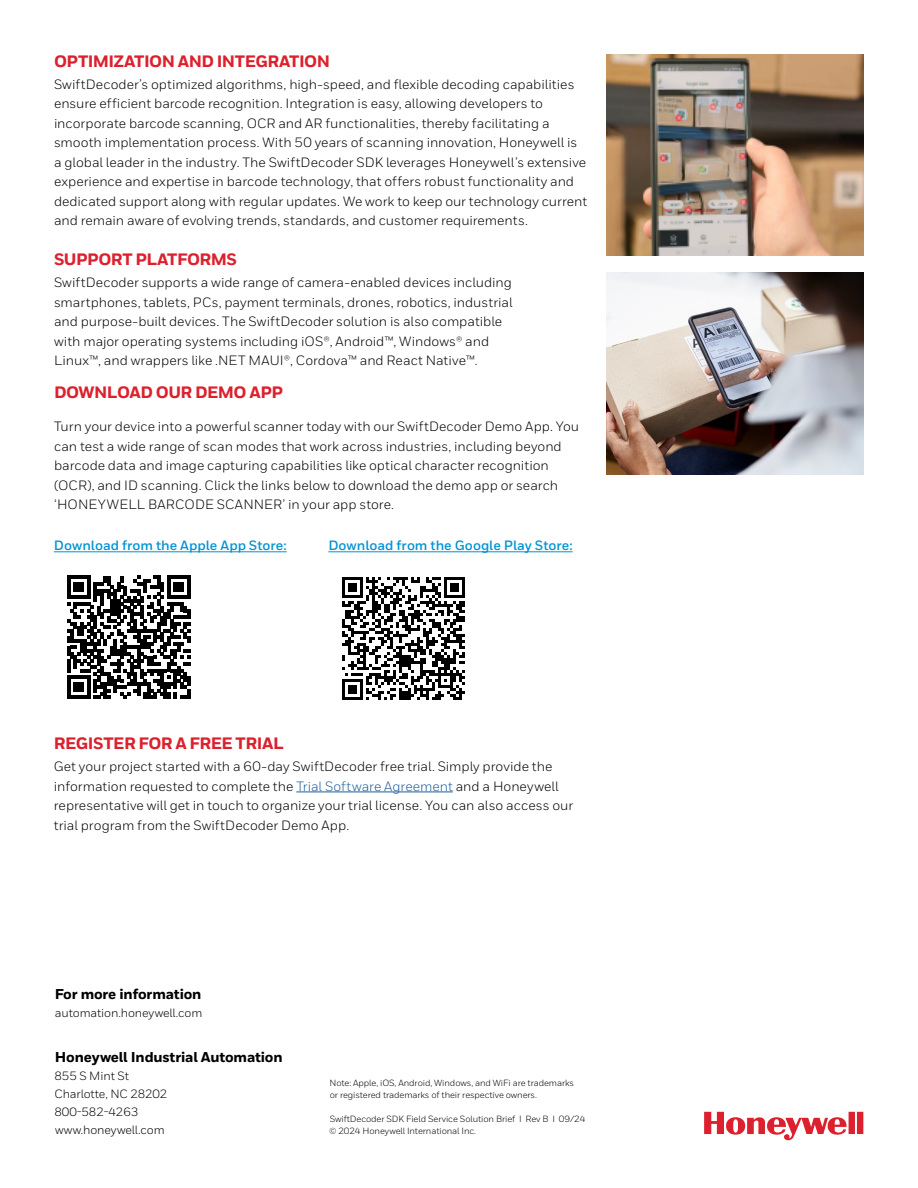
<style>
.page{position:relative;width:918px;height:1188px;background:#fff}
.page>*{position:absolute;margin:0;border:0;box-sizing:border-box;transform-origin:0 0}
.t1{font:800 16.5px "Honeywell Sans";letter-spacing:-.03em;color:#dc202e}
.t2{font:800 14.25px "Honeywell Sans";letter-spacing:-.01em;color:#000}
.t3{font:13.5px/19.5px "Honeywell Sans";color:#000}
.t4{font:700 13.5px "Honeywell Sans";color:#0093d5}
.t5{font:12px/18px "Honeywell Sans";letter-spacing:-.01em;color:#000}
.t6{font:9px/12px "Honeywell Sans";letter-spacing:-.01em;color:#000}
.s1{color:#215e9e}
</style>
<div class="page">
<svg style="left:704px;top:1112px;width:159px;height:29px"></svg>
<img style="left:606px;top:54px;width:258px;height:202px">
<img style="left:606px;top:272px;width:258px;height:202px">
<hr style="left:296px;top:792px;width:157px;height:1px;background:#215e9e">
<hr style="left:54px;top:551px;width:233px;height:1px;background:#0093d5">
<hr style="left:328px;top:551px;width:245px;height:1px;background:#0093d5">
<svg style="left:67px;top:576px;width:123px;height:123px"></svg>
<svg style="left:342px;top:577px;width:123px;height:123px"></svg>
<p class="t1" style="left:54px;top:51px;width:278px">OPTIMIZATION AND INTEGRATION</p>
<p class="t3" style="left:54px;top:75px;width:535px">SwiftDecoder’s optimized algorithms, high-speed, and flexible decoding capabilities ensure efficient barcode recognition. Integration is easy, allowing developers to incorporate barcode scanning, OCR and AR functionalities, thereby facilitating a smooth implementation process. With 50 years of scanning innovation, Honeywell is a global leader in the industry. The SwiftDecoder SDK leverages Honeywell’s extensive experience and expertise in barcode technology, that offers robust functionality and dedicated support along with regular updates. We work to keep our technology current and remain aware of evolving trends, standards, and customer requirements.</p>
<p class="t1" style="left:54px;top:249px;width:185px">SUPPORT PLATFORMS</p>
<p class="t3" style="left:54px;top:273px;width:460px">SwiftDecoder supports a wide range of camera-enabled devices including smartphones, tablets, PCs, payment terminals, drones, robotics, industrial and purpose-built devices. The SwiftDecoder solution is also compatible with major operating systems including iOS®, Android™, Windows® and Linux™, and wrappers like .NET MAUI®, Cordova™ and React Native™.</p>
<p class="t1" style="left:54px;top:383px;width:230px">DOWNLOAD OUR DEMO APP</p>
<p class="t3" style="left:54px;top:417px;width:527px">Turn your device into a powerful scanner today with our SwiftDecoder Demo App. You can test a wide range of scan modes that work across industries, including beyond barcode data and image capturing capabilities like optical character recognition (OCR), and ID scanning. Click the links below to download the demo app or search ‘HONEYWELL BARCODE SCANNER’ in your app store.</p>
<p class="t4" style="left:54px;top:538px;width:234px">Download from the Apple App Store:</p>
<p class="t4" style="left:328px;top:538px;width:246px">Download from the Google Play Store:</p>
<p class="t1" style="left:54px;top:733px;width:231px">REGISTER FOR A FREE TRIAL</p>
<p class="t3" style="left:54px;top:757px;width:521px">Get your project started with a 60-day SwiftDecoder free trial. Simply provide the information requested to complete the <span class="s1">Trial Software Agreement</span> and a Honeywell representative will get in touch to organize your trial license. You can also access our trial program from the SwiftDecoder Demo App.</p>
<p class="t2" style="left:55px;top:985px;width:148px">For more information</p>
<p class="t5" style="left:55px;top:1004px;width:149px">automation.honeywell.com</p>
<p class="t2" style="left:55px;top:1048px;width:229px">Honeywell Industrial Automation</p>
<p class="t5" style="left:54px;top:1067px;width:115px">855 S Mint St<br>Charlotte, NC 28202<br>800-582-4263 www.honeywell.com</p>
<p class="t6" style="left:330px;top:1077px;width:246px">Note: Apple, iOS, Android, Windows, and WiFi are trademarks or registered trademarks of their respective owners.</p>
<p class="t6" style="left:329px;top:1113px;width:258px">SwiftDecoder SDK Field Service Solution Brief I Rev B I 09/24 © 2024 Honeywell International Inc.</p>
</div>
